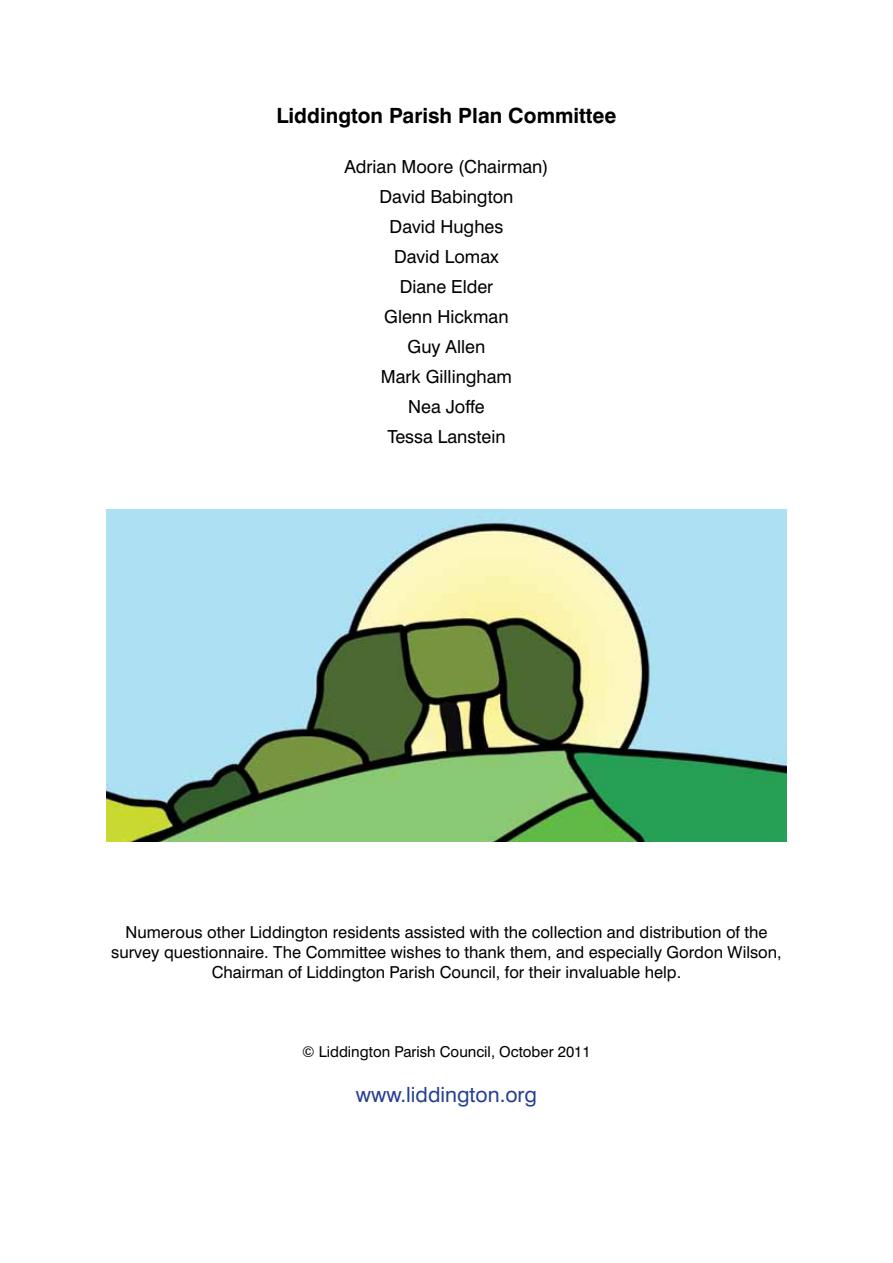
<style>
.page{position:relative;width:893px;height:1263px;background:#fff}
.page>*{position:absolute;margin:0;border:0;box-sizing:border-box;transform-origin:0 0}
.t1{font:700 21px "Swiss 721 BT";color:#000}
.t2{font:21px "Swiss 721 BT";color:#25408f}
.t3{font:18px/30px "Swiss 721 BT";color:#000;text-align:center}
.t4{font:16.5px/19.8px "Swiss 721 BT";color:#000;text-align:center}
.t5{font:15px "Swiss 721 BT";color:#000}
</style>
<div class="page">
<img style="left:106px;top:509px;width:681px;height:333px">
<p class="t1" style="left:276px;top:103px;width:342px">Liddington Parish Plan Committee</p>
<p class="t3" style="left:344px;top:151px;width:206px">Adrian Moore (Chairman)<br>David Babington<br>David Hughes<br>David Lomax<br>Diane Elder<br>Glenn Hickman<br>Guy Allen<br>Mark Gillingham<br>Nea Joffe<br>Tessa Lanstein</p>
<p class="t4" style="left:111px;top:922px;width:672px">Numerous other Liddington residents assisted with the collection and distribution of the survey questionnaire. The Committee wishes to thank them, and especially Gordon Wilson,<br>Chairman of Liddington Parish Council, for their invaluable help.</p>
<p class="t5" style="left:302px;top:1042px;width:290px">© Liddington Parish Council, October 2011</p>
<p class="t2" style="left:356px;top:1082px;width:183px">www.liddington.org</p>
</div>
